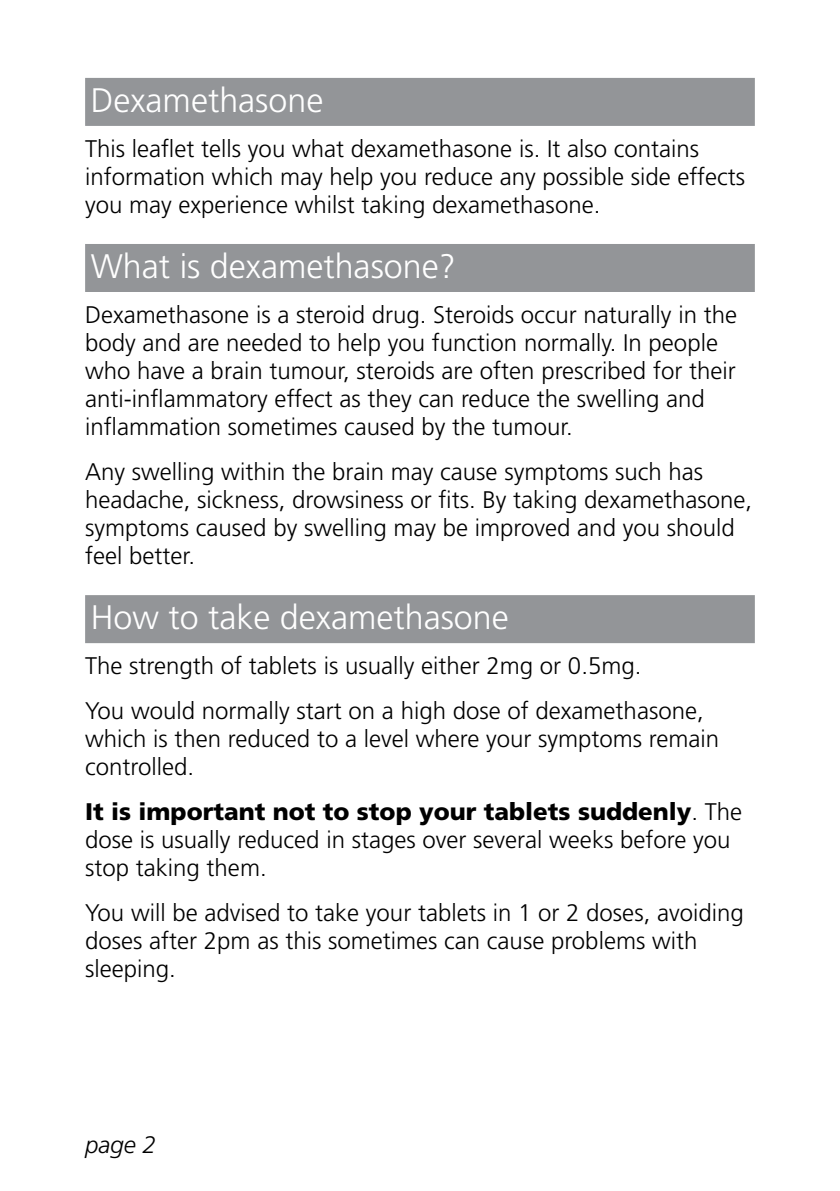
<style>
.page{position:relative;width:840px;height:1191px;background:#fff}
.page>*{position:absolute;margin:0;border:0;box-sizing:border-box;transform-origin:0 0}
.t1{font:300 34px "Frutiger";color:#fff}
.t2{font:300 24px/28px "Frutiger";color:#000}
.t3{font:italic 300 24px "Frutiger";color:#000}
.s1{font-weight:900}
</style>
<div class="page">
<div style="left:85px;top:78px;width:669px;height:48px;background:#939598"></div>
<div style="left:85px;top:244px;width:669px;height:48px;background:#939598"></div>
<div style="left:85px;top:595px;width:669px;height:48px;background:#939598"></div>
<h1 class="t1" style="left:91px;top:81px;width:234px">Dexamethasone</h1>
<p class="t2" style="left:85px;top:134px;width:661px">This leaflet tells you what dexamethasone is. It also contains information which may help you reduce any possible side effects you may experience whilst taking dexamethasone.</p>
<h1 class="t1" style="left:91px;top:247px;width:366px">What is dexamethasone?</h1>
<p class="t2" style="left:85px;top:300px;width:653px">Dexamethasone is a steroid drug. Steroids occur naturally in the body and are needed to help you function normally. In people who have a brain tumour, steroids are often prescribed for their anti-inflammatory effect as they can reduce the swelling and inflammation sometimes caused by the tumour.</p>
<p class="t2" style="left:85px;top:457px;width:668px">Any swelling within the brain may cause symptoms such has headache, sickness, drowsiness or fits. By taking dexamethasone, symptoms caused by swelling may be improved and you should feel better.</p>
<h1 class="t1" style="left:91px;top:598px;width:419px">How to take dexamethasone</h1>
<p class="t2" style="left:85px;top:643px;width:619px;line-height:45px">The strength of tablets is usually either 2mg or 0.5mg.<br>You would normally start on a high dose of dexamethasone,</p>
<p class="t2" style="left:85px;top:724px;width:635px">which is then reduced to a level where your symptoms remain controlled.</p>
<p class="t2" style="left:85px;top:797px;width:658px"><span class="s1">It is important not to stop your tablets suddenly</span>. The dose is usually reduced in stages over several weeks before you stop taking them.</p>
<p class="t2" style="left:85px;top:898px;width:659px">You will be advised to take your tablets in 1 or 2 doses, avoiding doses after 2pm as this sometimes can cause problems with sleeping.</p>
<p class="t3" style="left:85px;top:1131px;width:72px">page 2</p>
</div>
